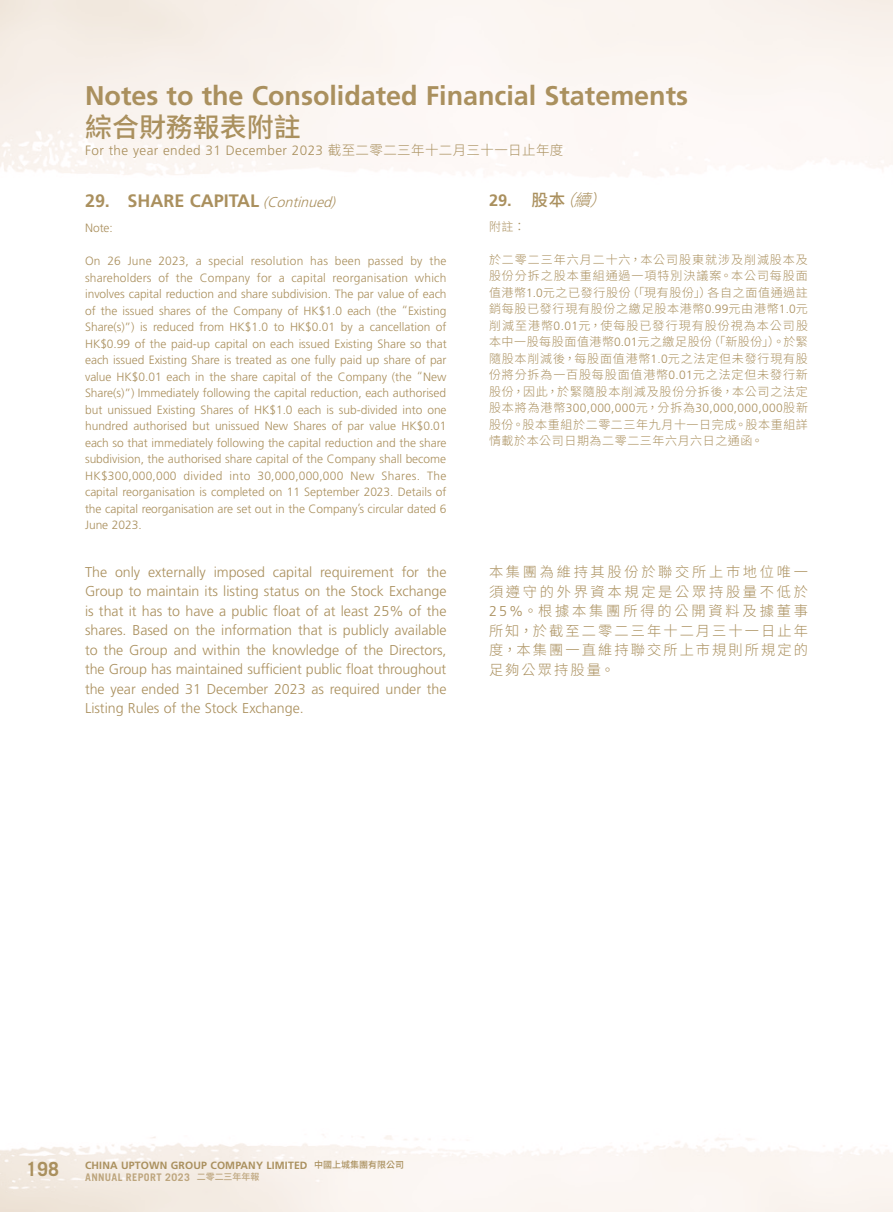
<style>
.page{position:relative;width:893px;height:1212px;background:#fff}
.page>*{position:absolute;margin:0;border:0;box-sizing:border-box;transform-origin:0 0}
.t1{font:700 27px "Frutiger LT Std";color:#aa905e}
.t2{font:500 27px "Source Han Sans TC";color:#aa905e}
.t3{font:700 19.5px "Trade Gothic LT Std";color:#aa905e}
.Heading_1{font:700 18px "Frutiger LT Std";color:#aa905e}
.C_Heading_1{font:700 16.5px "Frutiger LT Std";color:#aa905e}
.Body_Text{font:300 14.25px/19.5px "Frutiger LT Std";color:#aa905e;text-align:justify}
.C_Body_Text{font:300 14.25px/19.5px "Source Han Sans TC";letter-spacing:.145em;color:#aa905e;text-align:justify}
.t4{font:300 13.5px "Frutiger LT Std";letter-spacing:.03em;color:#aa905e}
.Notes{font:300 12px/16.5px "Frutiger LT Std";letter-spacing:-.005em;color:#aa905e;text-align:justify}
.C_Notes{font:300 12px/16.5px "Source Han Sans TC";letter-spacing:.05em;color:#aa905e;text-align:justify}
.t5{font:700 10.5px "Frutiger LT Std";letter-spacing:.015em;color:#aa905e}
.t6{font:700 10.5px "Trade Gothic LT Std";letter-spacing:.045em;color:#bda57d}
.s1{font-family:"Source Han Sans TC"}
.s2{font-weight:300;font-style:italic;font-size:14.25px}
.s3{font-family:"Source Han Sans TC";font-weight:500}
.s4{font-family:"Source Han Sans TC";font-weight:300;font-style:italic}
.s5{font-family:"Frutiger LT Std"}
.s6{font-family:"Source Han Sans TC";font-weight:500;font-size:9px}
</style>
<div class="page">
<h1 class="t1" style="left:85px;top:80px;width:604px">Notes to the Consolidated Financial Statements</h1>
<h1 class="t2" style="left:85px;top:112px;width:217px">綜合財務報表附註</h1>
<p class="t4" style="left:85px;top:142px;width:480px">For the year ended 31 December 2023 <span class="s1">截至二零二三年十二月三十一日止年度</span></p>
<p class="Heading_1" style="left:85px;top:190px;width:256px">29. SHARE CAPITAL <span class="s2">(Continued)</span></p>
<p class="Notes" style="left:85px;top:220px;width:29px">Note:</p>
<p class="Notes" style="left:85px;top:253px;width:363px">On 26 June 2023, a special resolution has been passed by the shareholders of the Company for a capital reorganisation which involves capital reduction and share subdivision. The par value of each of the issued shares of the Company of HK$1.0 each (the “Existing Share(s)”) is reduced from HK$1.0 to HK$0.01 by a cancellation of HK$0.99 of the paid-up capital on each issued Existing Share so that each issued Existing Share is treated as one fully paid up share of par value HK$0.01 each in the share capital of the Company (the “New Share(s)”) Immediately following the capital reduction, each authorised but unissued Existing Shares of HK$1.0 each is sub-divided into one hundred authorised but unissued New Shares of par value HK$0.01 each so that immediately following the capital reduction and the share subdivision, the authorised share capital of the Company shall become HK$300,000,000 divided into 30,000,000,000 New Shares. The capital reorganisation is completed on 11 September 2023. Details of the capital reorganisation are set out in the Company’s circular dated 6<br>June 2023.</p>
<p class="Body_Text" style="left:85px;top:562px;width:363px">The only externally imposed capital requirement for the Group to maintain its listing status on the Stock Exchange is that it has to have a public float of at least 25% of the shares. Based on the information that is publicly available to the Group and within the knowledge of the Directors, the Group has maintained sufficient public float throughout the year ended 31 December 2023 as required under the Listing Rules of the Stock Exchange.</p>
<p class="C_Heading_1" style="left:489px;top:190px;width:131px">29. <span class="s3">股本</span><span class="s4">（續）</span></p>
<p class="C_Notes" style="left:489px;top:218px;width:38px">附註：</p>
<p class="C_Notes" style="left:489px;top:251px;width:320px">於二零二三年六月二十六，本公司股東就涉及削減股本及股份分拆之股本重組通過一項特別決議案。本公司每股面值港幣<span class="s5">1.0</span>元之已發行股份（「現有股份」）各自之面值通過註銷每股已發行現有股份之繳足股本港幣<span class="s5">0.99</span>元由港幣<span class="s5">1.0</span>元削減至港幣<span class="s5">0.01</span>元，使每股已發行現有股份視為本公司股本中一股每股面值港幣<span class="s5">0.01</span>元之繳足股份（「新股份」）。於緊隨股本削減後，每股面值港幣<span class="s5">1.0</span>元之法定但未發行現有股份將分拆為一百股每股面值港幣<span class="s5">0.01</span>元之法定但未發行新股份，因此，於緊隨股本削減及股份分拆後，本公司之法定股本將為港幣<span class="s5">300,000,000</span>元，分拆為<span class="s5">30,000,000,000</span>股新股份。股本重組於二零二三年九月十一日完成。股本重組詳情載於本公司日期為二零二三年六月六日之通函。</p>
<p class="C_Body_Text" style="left:489px;top:563px;width:320px">本集團為維持其股份於聯交所上巿地位唯一須遵守的外界資本規定是公眾持股量不低於<span class="s5">25%</span>。根據本集團所得的公開資料及據董事所知，於截至二零二三年十二月三十一日止年度，本集團一直維持聯交所上市規則所規定的足夠公眾持股量。</p>
<h2 class="t3" style="left:26px;top:1156px;width:34px">198</h2>
<p class="t5" style="left:85px;top:1159px;width:321px">CHINA UPTOWN GROUP COMPANY LIMITED <span class="s6">中國上城集團有限公司</span></p>
<p class="t6" style="left:85px;top:1170px;width:176px">ANNUAL REPORT 2023 <span class="s6">二零二三年年報</span></p>
</div>
